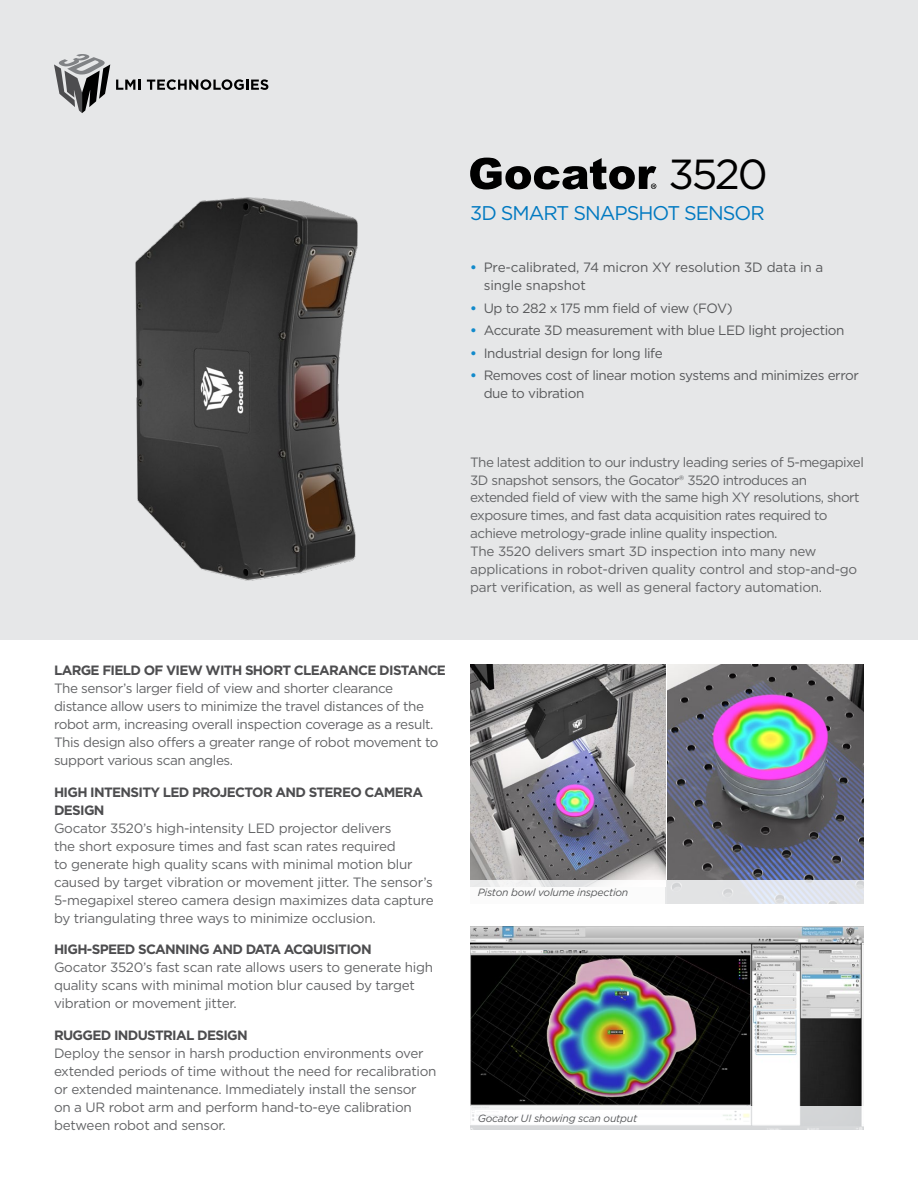
<style>
.page{position:relative;width:918px;height:1188px;background:#fff}
.page>*{position:absolute;margin:0;border:0;box-sizing:border-box;transform-origin:0 0}
.t1{font:42px "Gotham";color:#000}
.t2{font:19.8px "Gotham";letter-spacing:-.05em;color:#0079c1}
.t3{font:13.5px/18px "Gotham";letter-spacing:-.02em;color:#636466}
.t4{font:13.5px/18px "Gotham";letter-spacing:-.04em;color:#636466}
.t5{font:13.5px/18px "Gotham";letter-spacing:-.03em;color:#58595b}
.t6{font:700 13.5px/18px "Gotham";letter-spacing:-.05em;color:#4d4d4f}
.t7{font:13.5px/18px "Gotham";letter-spacing:-.01em;color:#58595b}
.t8{font:italic 10.5px "Gotham";letter-spacing:-.025em;color:#58595b}
.s1{font-weight:700;color:#128acb}
</style>
<div class="page">
<div style="left:0;top:0;width:918px;height:639px;background:#e6e7e8"></div>
<svg style="left:470px;top:158px;width:186px;height:31px"></svg>
<svg style="left:54px;top:54px;width:56px;height:59px"></svg>
<svg style="left:116px;top:80px;width:24px;height:10px"></svg>
<svg style="left:147px;top:79px;width:121px;height:11px"></svg>
<img style="left:470px;top:665px;width:195px;height:215px">
<img style="left:668px;top:665px;width:195px;height:215px">
<img style="left:470px;top:926px;width:394px;height:180px">
<img style="left:135px;top:197px;width:223px;height:384px">
<svg style="left:470px;top:880px;width:394px;height:24px"></svg>
<svg style="left:470px;top:1106px;width:394px;height:24px"></svg>
<h1 class="t1" style="left:668px;top:148px;width:101px">3520</h1>
<h2 class="t2" style="left:470px;top:200px;width:296px">3D SMART SNAPSHOT SENSOR</h2>
<p class="t7" style="left:484px;top:258px;width:341px;text-indent:-14px"><span class="s1">•</span> Pre-calibrated, 74 micron XY resolution 3D data in a single snapshot</p>
<p class="t5" style="left:470px;top:299px;width:264px"><span class="s1">•</span> Up to 282 x 175 mm field of view (FOV)</p>
<p class="t5" style="left:470px;top:321px;width:376px"><span class="s1">•</span> Accurate 3D measurement with blue LED light projection</p>
<p class="t5" style="left:470px;top:344px;width:194px"><span class="s1">•</span> Industrial design for long life</p>
<p class="t5" style="left:484px;top:366px;width:377px;text-indent:-14px"><span class="s1">•</span> Removes cost of linear motion systems and minimizes error due to vibration</p>
<p class="t4" style="left:470px;top:452px;width:395px">The latest addition to our industry leading series of 5-megapixel 3D snapshot sensors, the Gocator® 3520 introduces an extended field of view with the same high XY resolutions, short exposure times, and fast data acquisition rates required to achieve metrology-grade inline quality inspection.<br>The 3520 delivers smart 3D inspection into many new applications in robot-driven quality control and stop-and-go part verification, as well as general factory automation.</p>
<p class="t6" style="left:54px;top:661px;width:393px">LARGE FIELD OF VIEW WITH SHORT CLEARANCE DISTANCE</p>
<p class="t3" style="left:54px;top:679px;width:386px">The sensor’s larger field of view and shorter clearance distance allow users to minimize the travel distances of the robot arm, increasing overall inspection coverage as a result.<br>This design also offers a greater range of robot movement to support various scan angles.</p>
<p class="t6" style="left:54px;top:783px;width:371px">HIGH INTENSITY LED PROJECTOR AND STEREO CAMERA<br>DESIGN</p>
<p class="t3" style="left:54px;top:819px;width:381px">Gocator 3520’s high-intensity LED projector delivers<br>the short exposure times and fast scan rates required<br>to generate high quality scans with minimal motion blur caused by target vibration or movement jitter. The sensor’s 5-megapixel stereo camera design maximizes data capture by triangulating three ways to minimize occlusion.</p>
<p class="t6" style="left:54px;top:940px;width:319px">HIGH-SPEED SCANNING AND DATA ACQUISITION</p>
<p class="t3" style="left:54px;top:958px;width:381px">Gocator 3520’s fast scan rate allows users to generate high quality scans with minimal motion blur caused by target vibration or movement jitter.</p>
<p class="t6" style="left:54px;top:1026px;width:195px">RUGGED INDUSTRIAL DESIGN</p>
<p class="t3" style="left:54px;top:1044px;width:384px">Deploy the sensor in harsh production environments over extended periods of time without the need for recalibration or extended maintenance. Immediately install the sensor on a UR robot arm and perform hand-to-eye calibration between robot and sensor.</p>
<p class="t8" style="left:478px;top:886px;width:152px">Piston bowl volume inspection</p>
<p class="t8" style="left:478px;top:1112px;width:161px">Gocator UI showing scan output</p>
</div>
